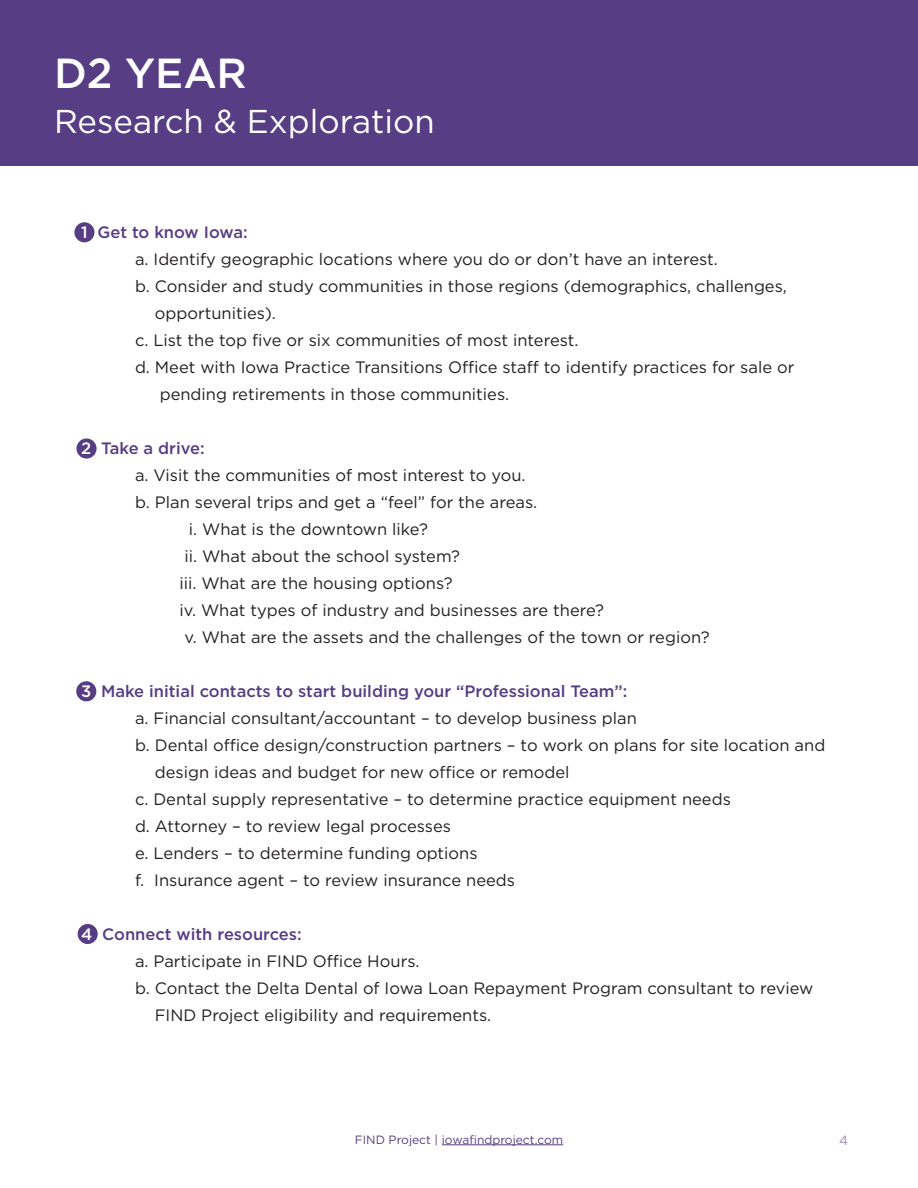
<style>
.page{position:relative;width:918px;height:1188px;background:#fff}
.page>*{position:absolute;margin:0;border:0;box-sizing:border-box;transform-origin:0 0}
.t1{font:500 42px "Gotham";color:#fff}
.t2{font:33px "Gotham";color:#fff}
.t3{font:16.5px/27px "Gotham";color:#231f20}
.t4{font:500 16.5px "Gotham";color:#573d83}
.t5{font:13.5px "Gotham";color:#9a8bb4}
.t6{font:12px "Gotham";color:#573d82}
.s1{color:#fff}
</style>
<div class="page">
<div style="left:78px;top:924px;width:20px;height:20px;background:#573d83;border-radius:50%"></div>
<div style="left:74px;top:222px;width:20px;height:20px;background:#573d83;border-radius:50%"></div>
<div style="left:76px;top:438px;width:21px;height:21px;background:#573d83;border-radius:50%"></div>
<div style="left:76px;top:681px;width:20px;height:20px;background:#573d83;border-radius:50%"></div>
<div style="left:1px;top:0;width:917px;height:166px;background:#573d83"></div>
<div style="left:0;top:0;width:15px;height:166px;background:#573d83"></div>
<hr style="left:442px;top:1144px;width:121px;height:1px;background:#573d82">
<p class="t1" style="left:54px;top:45px;width:194px">D2 YEAR</p>
<p class="t2" style="left:54px;top:100px;width:382px">Research &amp; Exploration</p>
<p class="t4" style="left:81px;top:221px;width:168px"><span class="s1">1</span> Get to know Iowa:</p>
<p class="t3" style="left:135px;top:245px;width:584px">a. Identify geographic locations where you do or don’t have an interest.</p>
<p class="t3" style="left:135px;top:272px;width:654px">b. Consider and study communities in those regions (demographics, challenges,</p>
<p class="t3" style="left:155px;top:299px;width:123px">opportunities).</p>
<p class="t3" style="left:135px;top:326px;width:445px">c. List the top five or six communities of most interest.</p>
<p class="t3" style="left:160px;top:353px;width:636px;text-indent:-25px">d. Meet with Iowa Practice Transitions Office staff to identify practices for sale or pending retirements in those communities.</p>
<p class="t4" style="left:81px;top:437px;width:125px"><span class="s1">2</span> Take a drive:</p>
<p class="t3" style="left:135px;top:461px;width:392px">a. Visit the communities of most interest to you.</p>
<p class="t3" style="left:135px;top:488px;width:404px">b. Plan several trips and get a “feel” for the areas.</p>
<p class="t3" style="left:189px;top:515px;width:240px">i. What is the downtown like?</p>
<p class="t3" style="left:185px;top:542px;width:277px">ii. What about the school system?</p>
<p class="t3" style="left:180px;top:569px;width:275px">iii. What are the housing options?</p>
<p class="t3" style="left:180px;top:596px;width:426px">iv. What types of industry and businesses are there?</p>
<p class="t3" style="left:185px;top:623px;width:527px">v. What are the assets and the challenges of the town or region?</p>
<p class="t4" style="left:81px;top:680px;width:548px"><span class="s1">3</span> Make initial contacts to start building your “Professional Team”:</p>
<p class="t3" style="left:135px;top:704px;width:503px">a. Financial consultant/accountant – to develop business plan</p>
<p class="t3" style="left:155px;top:731px;width:672px;text-indent:-20px">b. Dental office design/construction partners – to work on plans for site location and design ideas and budget for new office or remodel</p>
<p class="t3" style="left:135px;top:785px;width:597px">c. Dental supply representative – to determine practice equipment needs</p>
<p class="t3" style="left:135px;top:812px;width:318px">d. Attorney – to review legal processes</p>
<p class="t3" style="left:135px;top:839px;width:344px">e. Lenders – to determine funding options</p>
<p class="t3" style="left:135px;top:866px;width:382px">f. Insurance agent – to review insurance needs</p>
<p class="t4" style="left:81px;top:923px;width:222px"><span class="s1">4</span> Connect with resources:</p>
<p class="t3" style="left:135px;top:947px;width:286px">a. Participate in FIND Office Hours.</p>
<p class="t3" style="left:155px;top:974px;width:660px;text-indent:-20px">b. Contact the Delta Dental of Iowa Loan Repayment Program consultant to review<br>FIND Project eligibility and requirements.</p>
<p class="t6" style="left:355px;top:1132px;width:210px">FIND Project | iowafindproject.com</p>
<p class="t5" style="left:839px;top:1131px;width:11px">4</p>
</div>
